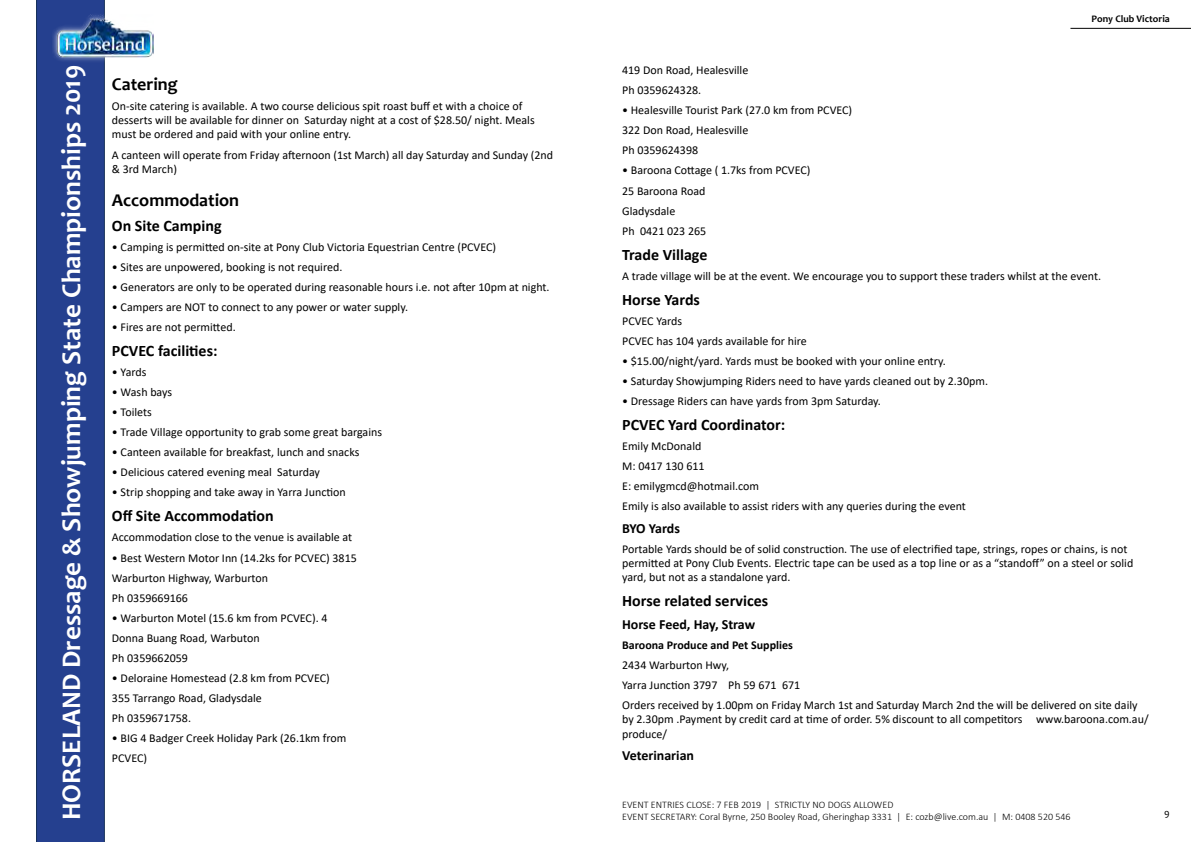
<style>
.page{position:relative;width:1191px;height:842px;background:#fff}
.page>*{position:absolute;margin:0;border:0;box-sizing:border-box;transform-origin:0 0}
.t1{font:700 27px "Candara";color:#fff}
.t2{font:700 18px "Candara";color:#000}
.t3{font:700 16px "Calibri";color:#000}
.t4{font:700 14px "Calibri";color:#000}
.t5{font:700 14px "Calibri";letter-spacing:-.025em;color:#000}
.t6{font:12px/20.1px "Calibri";color:#000}
.t7{font:700 12px "Calibri";color:#000}
.t8{font:300 10px/12px "Calibri";color:#000}
.t9{font:700 10px "Candara";color:#000}
.t10{font:10px "Candara";color:#000}
</style>
<div class="page">
<hr style="left:1070px;top:28px;width:121px;height:1px;background:#000">
<div style="left:36px;top:0;width:69px;height:842px;background:#25408f"></div>
<div style="left:51px;top:12px;width:108px;height:50px;background:#fff;opacity:.75"></div>
<img style="left:56px;top:15px;width:97px;height:42px">
<h1 class="t1" style="left:55px;top:820px;width:756px;rotate:-90deg">HORSELAND Dressage &amp; Showjumping State Championships 2019</h1>
<h2 class="t2" style="left:112px;top:72px;width:67px">Catering</h2>
<p class="t6" style="left:112px;top:98px;width:424px;line-height:14.4px">On-site catering is available. A two course delicious spit roast buff et with a choice of desserts will be available for dinner on Saturday night at a cost of $28.50/ night. Meals must be ordered and paid with your online entry.</p>
<p class="t6" style="left:112px;top:147px;width:443px;line-height:14.4px">A canteen will operate from Friday afternoon (1st March) all day Saturday and Sunday (2nd &amp; 3rd March)</p>
<h2 class="t2" style="left:112px;top:189px;width:129px">Accommodation</h2>
<h3 class="t3" style="left:112px;top:214px;width:111px">On Site Camping</h3>
<p class="t6" style="left:112px;top:236px;width:386px">• Camping is permitted on-site at Pony Club Victoria Equestrian Centre (PCVEC)</p>
<p class="t6" style="left:112px;top:257px;width:232px">• Sites are unpowered, booking is not required.</p>
<p class="t6" style="left:112px;top:277px;width:439px">• Generators are only to be operated during reasonable hours i.e. not after 10pm at night.</p>
<p class="t6" style="left:112px;top:297px;width:298px">• Campers are NOT to connect to any power or water supply.</p>
<p class="t6" style="left:112px;top:317px;width:125px">• Fires are not permitted.</p>
<h3 class="t3" style="left:112px;top:339px;width:107px">PCVEC facilities:</h3>
<p class="t6" style="left:112px;top:362px;width:36px">• Yards</p>
<p class="t6" style="left:112px;top:382px;width:62px">• Wash bays</p>
<p class="t6" style="left:112px;top:402px;width:41px">• Toilets</p>
<p class="t6" style="left:112px;top:422px;width:272px">• Trade Village opportunity to grab some great bargains</p>
<p class="t6" style="left:112px;top:442px;width:249px">• Canteen available for breakfast, lunch and snacks</p>
<p class="t6" style="left:112px;top:462px;width:210px">• Delicious catered evening meal Saturday</p>
<p class="t6" style="left:112px;top:482px;width:235px">• Strip shopping and take away in Yarra Junction</p>
<h3 class="t3" style="left:112px;top:505px;width:163px">Off Site Accommodation</h3>
<p class="t6" style="left:112px;top:527px;width:242px">Accommodation close to the venue is available at</p>
<p class="t6" style="left:112px;top:547px;width:246px">• Best Western Motor Inn (14.2ks for PCVEC) 3815<br>Warburton Highway, Warburton<br>Ph 0359669166</p>
<p class="t6" style="left:112px;top:607px;width:217px">• Warburton Motel (15.6 km from PCVEC). 4<br>Donna Buang Road, Warbuton<br>Ph 0359662059</p>
<p class="t6" style="left:112px;top:667px;width:219px">• Deloraine Homestead (2.8 km from PCVEC)<br>355 Tarrango Road, Gladysdale<br>Ph 0359671758.</p>
<p class="t6" style="left:112px;top:728px;width:236px">• BIG 4 Badger Creek Holiday Park (26.1km from<br>PCVEC)</p>
<p class="t9" style="left:1091px;top:12px;width:80px">Pony Club Victoria</p>
<p class="t6" style="left:622px;top:60px;width:128px">419 Don Road, Healesville<br>Ph 0359624328.</p>
<p class="t6" style="left:622px;top:100px;width:231px">• Healesville Tourist Park (27.0 km from PCVEC)<br>322 Don Road, Healesville<br>Ph 0359624398</p>
<p class="t6" style="left:622px;top:160px;width:190px">• Baroona Cottage ( 1.7ks from PCVEC)<br>25 Baroona Road<br>Gladysdale<br>Ph 0421 023 265</p>
<h3 class="t3" style="left:622px;top:243px;width:87px">Trade Village</h3>
<p class="t6" style="left:622px;top:265px;width:480px">A trade village will be at the event. We encourage you to support these traders whilst at the event.</p>
<h3 class="t3" style="left:622px;top:288px;width:79px">Horse Yards</h3>
<p class="t6" style="left:622px;top:310px;width:186px">PCVEC Yards<br>PCVEC has 104 yards available for hire</p>
<p class="t6" style="left:622px;top:350px;width:325px">• $15.00/night/yard. Yards must be booked with your online entry.</p>
<p class="t6" style="left:622px;top:370px;width:367px">• Saturday Showjumping Riders need to have yards cleaned out by 2.30pm.</p>
<p class="t6" style="left:622px;top:391px;width:260px">• Dressage Riders can have yards from 3pm Saturday.</p>
<h3 class="t3" style="left:622px;top:413px;width:165px">PCVEC Yard Coordinator:</h3>
<p class="t6" style="left:622px;top:436px;width:345px">Emily McDonald<br>M: 0417 130 611<br>E: emilygmcd@hotmail.com<br>Emily is also available to assist riders with any queries during the event</p>
<p class="t5" style="left:622px;top:518px;width:59px">BYO Yards</p>
<p class="t6" style="left:622px;top:541px;width:512px;line-height:14.4px">Portable Yards should be of solid construction. The use of electrified tape, strings, ropes or chains, is not permitted at Pony Club Events. Electric tape can be used as a top line or as a “standoff” on a steel or solid yard, but not as a standalone yard.</p>
<h3 class="t3" style="left:622px;top:590px;width:147px">Horse related services</h3>
<p class="t4" style="left:622px;top:614px;width:134px">Horse Feed, Hay, Straw</p>
<p class="t7" style="left:622px;top:636px;width:172px">Baroona Produce and Pet Supplies</p>
<p class="t6" style="left:622px;top:655px;width:517px">2434 Warburton Hwy,<br>Yarra Junction 3797 Ph 59 671 671<br>Orders received by 1.00pm on Friday March 1st and Saturday March 2nd the will be delivered on site daily</p>
<p class="t6" style="left:622px;top:712px;width:528px;line-height:14.4px">by 2.30pm .Payment by credit card at time of order. 5% discount to all competitors www.baroona.com.au/ produce/</p>
<p class="t4" style="left:622px;top:746px;width:73px">Veterinarian</p>
<p class="t8" style="left:622px;top:798px;width:450px">EVENT ENTRIES CLOSE: 7 FEB 2019 | STRICTLY NO DOGS ALLOWED<br>EVENT SECRETARY: Coral Byrne, 250 Booley Road, Gheringhap 3331 | E: cozb@live.com.au | M: 0408 520 546</p>
<p class="t10" style="left:1164px;top:806px;width:7px">9</p>
</div>
